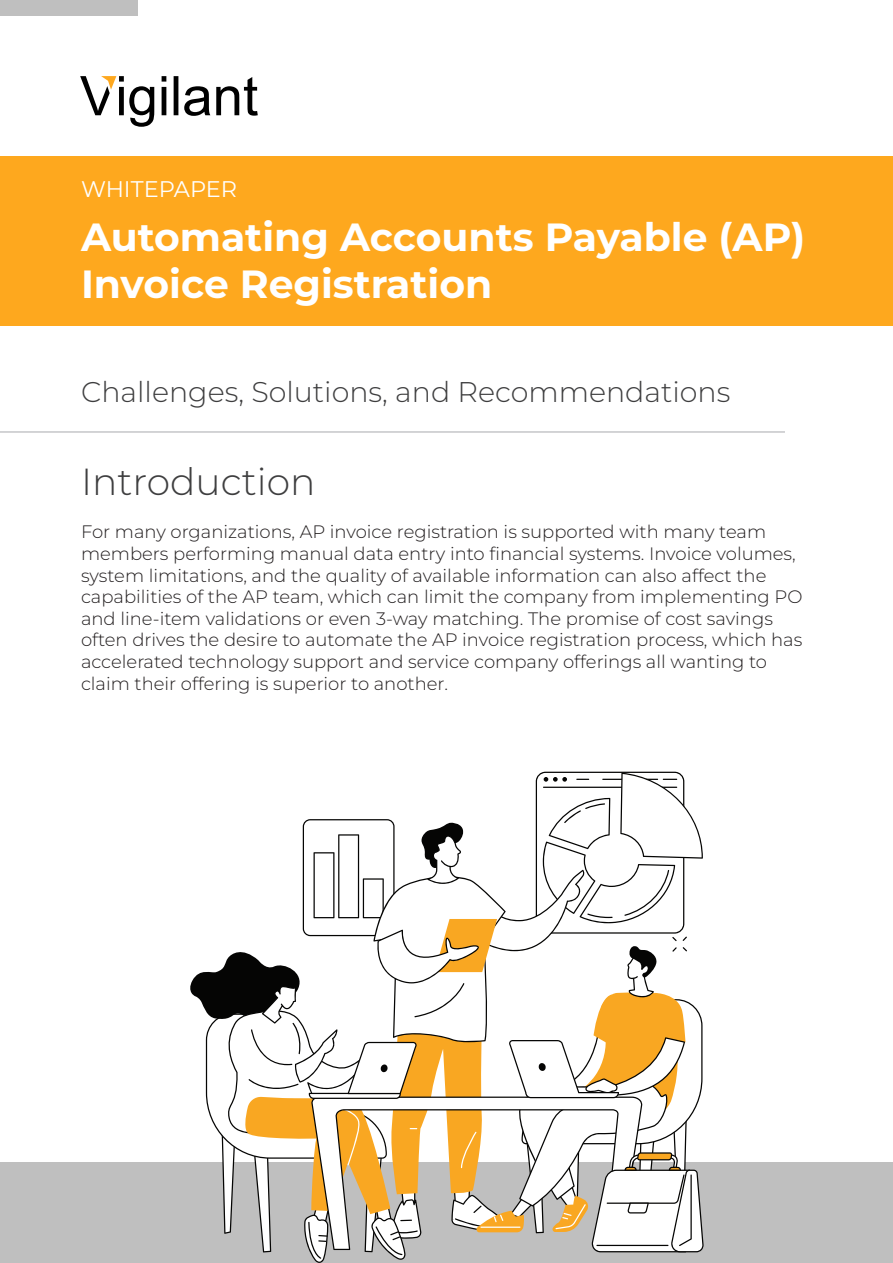
<style>
.page{position:relative;width:893px;height:1263px;background:#fff}
.page>*{position:absolute;margin:0;border:0;box-sizing:border-box;transform-origin:0 0}
.t1{font:700 39.3px/47.1px "Montserrat";color:#fff}
.t2{font:300 37.65px "Montserrat";color:#3e3e3f}
.t3{font:300 28.5px "Montserrat";color:#3e3e3f}
.t4{font:22.5px "Montserrat";color:#fff}
.t5{font:300 18px/21.6px "Montserrat";color:#231f20}
</style>
<div class="page">
<div style="left:0;top:0;width:138px;height:15px;background:#bfbfbf"></div>
<div style="left:0;top:156px;width:893px;height:169px;background:#fea81e"></div>
<div style="left:0;top:1163px;width:893px;height:100px;background:#bfbfbf"></div>
<svg style="left:189px;top:772px;width:515px;height:491px"></svg>
<svg style="left:80px;top:76px;width:178px;height:51px"></svg>
<hr style="left:0;top:432px;width:785px;height:1px;background:#a8a9ad">
<p class="t4" style="left:81px;top:173px;width:158px">WHITEPAPER</p>
<p class="t1" style="left:81px;top:212px;width:726px">Automating Accounts Payable (AP)<br>Invoice Registration</p>
<p class="t3" style="left:81px;top:373px;width:651px">Challenges, Solutions, and Recommendations</p>
<p class="t2" style="left:81px;top:456px;width:236px">Introduction</p>
<p class="t5" style="left:81px;top:521px;width:723px">For many organizations, AP invoice registration is supported with many team members performing manual data entry into financial systems. Invoice volumes, system limitations, and the quality of available information can also affect the capabilities of the AP team, which can limit the company from implementing PO and line-item validations or even 3-way matching. The promise of cost savings often drives the desire to automate the AP invoice registration process, which has accelerated technology support and service company offerings all wanting to claim their offering is superior to another.</p>
</div>
